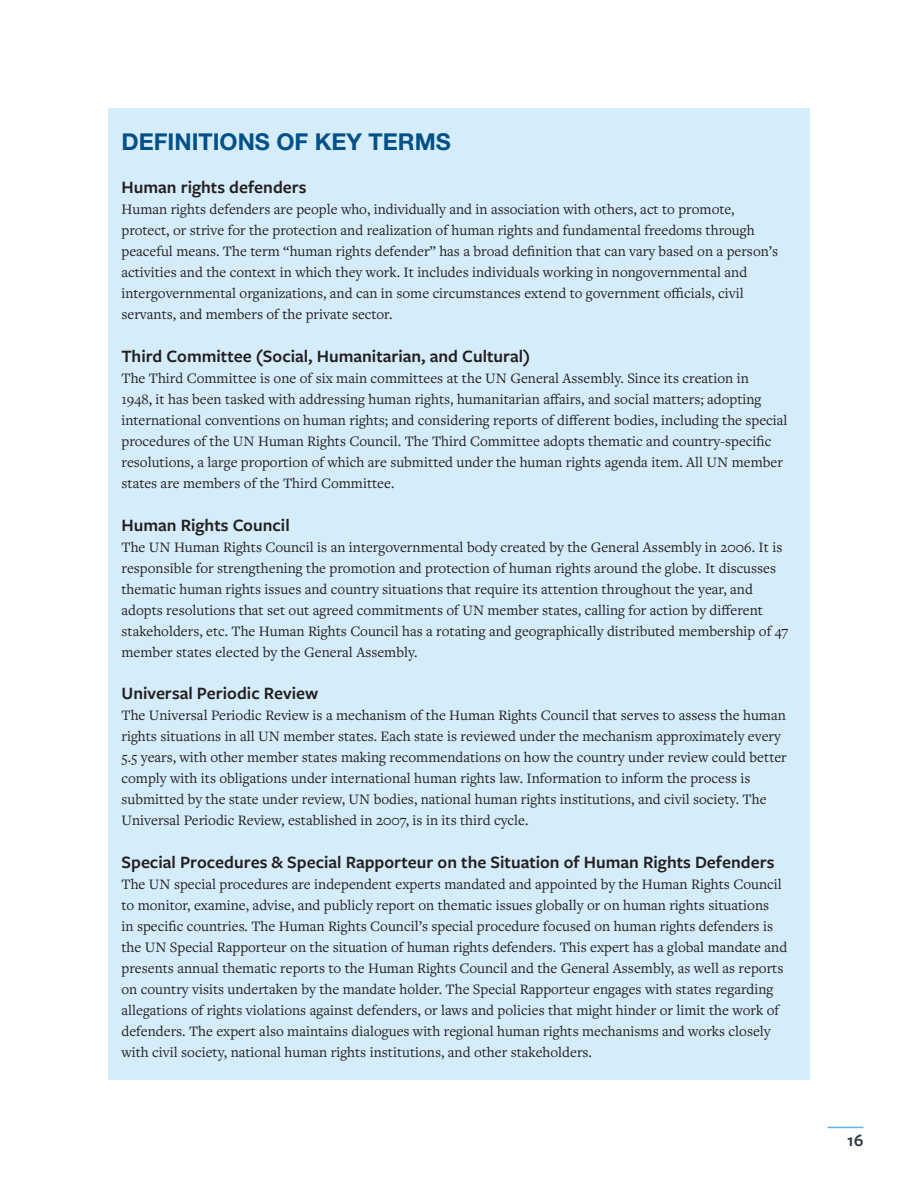
<style>
.page{position:relative;width:918px;height:1188px;background:#fff}
.page>*{position:absolute;margin:0;border:0;box-sizing:border-box;transform-origin:0 0}
.t1{font:700 23.25px "Helvetica Neue LT Std";color:#015187}
.t2{font:600 18px "Freight Sans Pro";color:#231f20}
.t3{font:600 18px "Freight Sans Pro";color:#303d44}
.t4{font:15px/21px "Freight Text Pro";color:#231f20}
</style>
<div class="page">
<hr style="left:827px;top:1127px;width:36px;height:1px;background:#61b5e5">
<div style="left:108px;top:108px;width:702px;height:972px;background:#d5edfa"></div>
<h1 class="t1" style="left:122px;top:127px;width:331px">DEFINITIONS OF KEY TERMS</h1>
<p class="t2" style="left:122px;top:175px;width:187px">Human rights defenders</p>
<p class="t4" style="left:122px;top:198px;width:658px">Human rights defenders are people who, individually and in association with others, act to promote, protect, or strive for the protection and realization of human rights and fundamental freedoms through peaceful means. The term “human rights defender” has a broad definition that can vary based on a person’s activities and the context in which they work. It includes individuals working in nongovernmental and intergovernmental organizations, and can in some circumstances extend to government officials, civil servants, and members of the private sector.</p>
<p class="t2" style="left:122px;top:344px;width:410px">Third Committee (Social, Humanitarian, and Cultural)</p>
<p class="t4" style="left:122px;top:367px;width:668px">The Third Committee is one of six main committees at the UN General Assembly. Since its creation in<br>1948, it has been tasked with addressing human rights, humanitarian affairs, and social matters; adopting international conventions on human rights; and considering reports of different bodies, including the special procedures of the UN Human Rights Council. The Third Committee adopts thematic and country-specific resolutions, a large proportion of which are submitted under the human rights agenda item. All UN member states are members of the Third Committee.</p>
<p class="t2" style="left:122px;top:512px;width:170px">Human Rights Council</p>
<p class="t4" style="left:122px;top:536px;width:669px">The UN Human Rights Council is an intergovernmental body created by the General Assembly in 2006. It is responsible for strengthening the promotion and protection of human rights around the globe. It discusses thematic human rights issues and country situations that require its attention throughout the year, and adopts resolutions that set out agreed commitments of UN member states, calling for action by different stakeholders, etc. The Human Rights Council has a rotating and geographically distributed membership of 47 member states elected by the General Assembly.</p>
<p class="t2" style="left:122px;top:681px;width:198px">Universal Periodic Review</p>
<p class="t4" style="left:122px;top:704px;width:667px">The Universal Periodic Review is a mechanism of the Human Rights Council that serves to assess the human rights situations in all UN member states. Each state is reviewed under the mechanism approximately every 5.5 years, with other member states making recommendations on how the country under review could better comply with its obligations under international human rights law. Information to inform the process is submitted by the state under review, UN bodies, national human rights institutions, and civil society. The Universal Periodic Review, established in 2007, is in its third cycle.</p>
<p class="t2" style="left:122px;top:850px;width:655px">Special Procedures &amp; Special Rapporteur on the Situation of Human Rights Defenders</p>
<p class="t4" style="left:122px;top:873px;width:667px">The UN special procedures are independent experts mandated and appointed by the Human Rights Council to monitor, examine, advise, and publicly report on thematic issues globally or on human rights situations<br>in specific countries. The Human Rights Council’s special procedure focused on human rights defenders is the UN Special Rapporteur on the situation of human rights defenders. This expert has a global mandate and presents annual thematic reports to the Human Rights Council and the General Assembly, as well as reports on country visits undertaken by the mandate holder. The Special Rapporteur engages with states regarding allegations of rights violations against defenders, or laws and policies that might hinder or limit the work of defenders. The expert also maintains dialogues with regional human rights mechanisms and works closely with civil society, national human rights institutions, and other stakeholders.</p>
<p class="t3" style="left:847px;top:1128px;width:18px">16</p>
</div>
